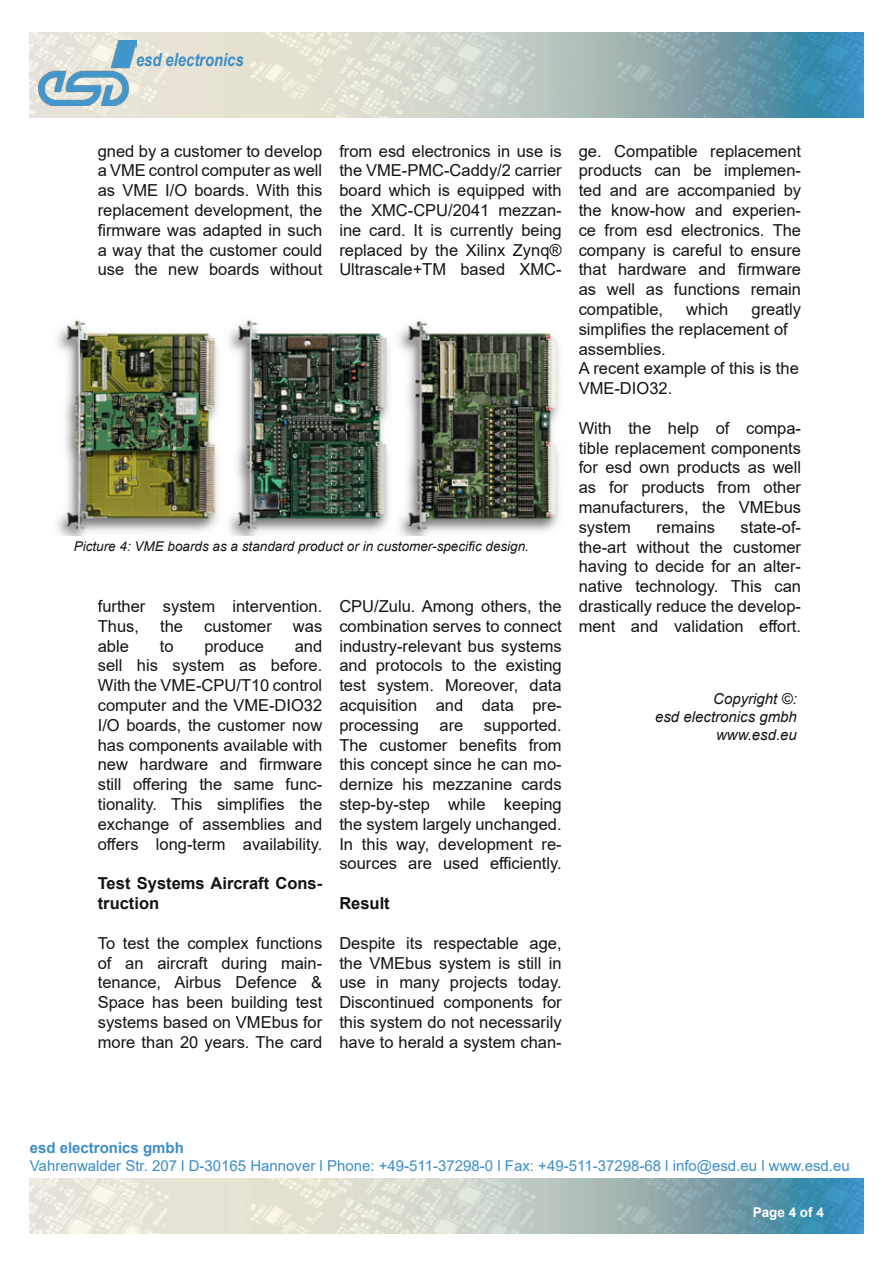
<style>
.page{position:relative;width:893px;height:1263px;background:#fff}
.page>*{position:absolute;margin:0;border:0;box-sizing:border-box;transform-origin:0 0}
.t1{font:italic 700 18px "Arial Narrow";color:#3d8dc7}
.t2{font:16.5px/19.8px "Arial";color:#131413;text-align:justify}
.t3{font:700 16.5px/19.8px "Arial";color:#131413}
.t4{font:15px "Arial";color:#3d8dc7}
.t5{font:italic 15px/18px "Arial";color:#131413;text-align:right}
.t6{font:700 15px "Arial";color:#3d8dc7}
.t7{font:italic 13.5px "Arial";color:#131413}
.t8{font:700 13.5px "Arial";color:#fff}
</style>
<div class="page">
<img style="left:30px;top:33px;width:833px;height:85px">
<img style="left:38px;top:41px;width:98px;height:65px">
<img style="left:30px;top:1179px;width:833px;height:54px">
<img style="left:57px;top:320px;width:502px;height:216px">
<p class="t1" style="left:136px;top:46px;width:109px">esd electronics</p>
<p class="t2" style="left:98px;top:141px;width:226px">gned by a customer to develop a VME control computer as well as VME I/O boards. With this replacement development, the firmware was adapted in such a way that the customer could use the new boards without</p>
<p class="t2" style="left:339px;top:141px;width:224px">from esd electronics in use is the VME-PMC-Caddy/2 carrier board which is equipped with the XMC-CPU/2041 mezzan&shy;ine card. It is currently being replaced by the Xilinx Zynq® Ultrascale+TM based XMC-</p>
<p class="t7" style="left:74px;top:538px;width:457px">Picture 4: VME boards as a standard product or in customer-specific design.</p>
<p class="t2" style="left:98px;top:596px;width:226px">further system intervention.<br>Thus,</p>
<p class="t2" style="left:160px;top:616px;width:24px">the</p>
<p class="t2" style="left:204px;top:616px;width:69px">customer</p>
<p class="t2" style="left:293px;top:616px;width:31px">was</p>
<p class="t2" style="left:98px;top:636px;width:226px;text-indent:197px">and sell his system as before.<br>With the VME-CPU/T10 control computer and the VME-DIO32<br>I/O boards, the customer now has components available with new hardware and firmware still offering the same func&shy;tionality. This simplifies the exchange of assemblies and offers long-term availability.</p>
<p class="t3" style="left:98px;top:874px;width:226px">Test Systems Aircraft Cons&shy;truction</p>
<p class="t2" style="left:98px;top:933px;width:226px">To test the complex functions of an aircraft during main&shy;tenance, Airbus Defence &amp; Space has been building test systems based on VMEbus for more than 20 years. The card</p>
<p class="t2" style="left:98px;top:636px;width:33px">able</p>
<p class="t2" style="left:160px;top:636px;width:15px">to</p>
<p class="t2" style="left:204px;top:636px;width:61px">produce</p>
<p class="t2" style="left:339px;top:596px;width:224px">CPU/Zulu. Among others, the combination serves to connect industry-relevant bus systems and protocols to the existing test system. Moreover, data acquisition and data pre&shy;processing are supported.<br>The customer benefits from this concept since he can mo&shy;dernize his mezzanine cards step-by-step while keeping the system largely unchanged.<br>In this way, development re&shy;sources are used efficiently.</p>
<p class="t3" style="left:339px;top:893px;width:52px">Result</p>
<p class="t2" style="left:339px;top:933px;width:224px">Despite its respectable age, the VMEbus system is still in use in many projects today.<br>Discontinued components for this system do not necessarily have to herald a system chan-</p>
<p class="t2" style="left:579px;top:141px;width:224px">ge. Compatible replacement products can be implemen&shy;ted and are accompanied by the know-how and experien&shy;ce from esd electronics. The company is careful to ensure that hardware and firmware as well as functions remain compatible,</p>
<p class="t2" style="left:579px;top:299px;width:224px;text-align:left;text-indent:173px">greatly simplifies the replacement of assemblies.<br>A recent example of this is the<br>VME-DIO32.</p>
<p class="t2" style="left:579px;top:418px;width:224px">With the help of compa&shy;tible replacement components for esd own products as well as for products from other manufacturers, the VMEbus system</p>
<p class="t2" style="left:686px;top:299px;width:44px">which</p>
<p class="t2" style="left:579px;top:517px;width:224px;text-indent:162px">state-of&shy;the-art without the customer having to decide for an alter&shy;native technology. This can drastically reduce the develop&shy;ment and validation effort.</p>
<p class="t2" style="left:656px;top:517px;width:60px">remains</p>
<p class="t5" style="left:655px;top:690px;width:143px">Copyright ©:<br>esd electronics gmbh www.esd.eu</p>
<p class="t6" style="left:30px;top:1137px;width:156px">esd electronics gmbh</p>
<p class="t4" style="left:30px;top:1155px;width:821px">Vahrenwalder Str. 207 l D-30165 Hannover l Phone: +49-511-37298-0 l Fax: +49-511-37298-68 l info@esd.eu l www.esd.eu</p>
<p class="t8" style="left:753px;top:1202px;width:73px">Page 4 of 4</p>
</div>
